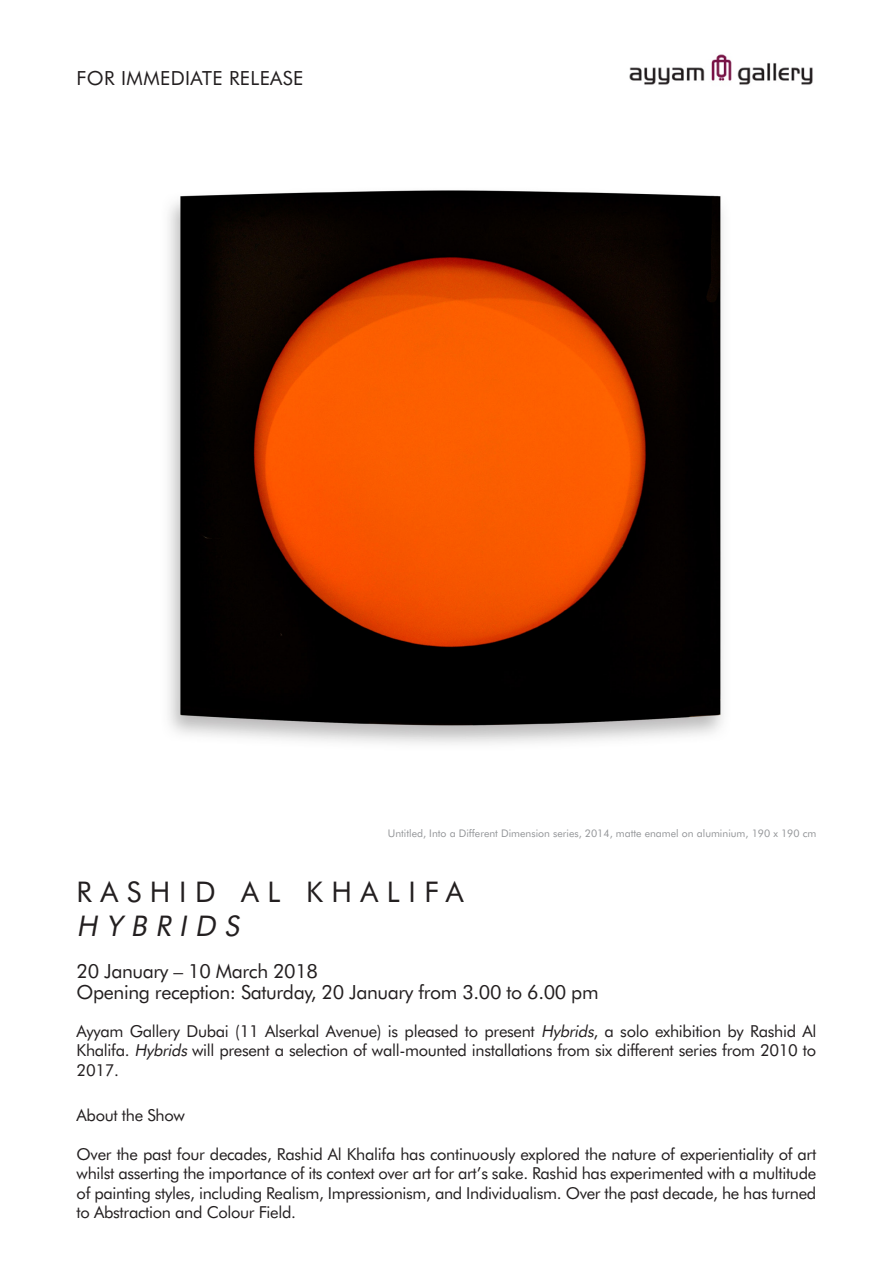
<style>
.page{position:relative;width:893px;height:1263px;background:#fff}
.page>*{position:absolute;margin:0;border:0;box-sizing:border-box;transform-origin:0 0}
.t1{font:28.5px "Futura BT";letter-spacing:.3em;color:#231f20}
.t2{font:italic 28.5px "Futura BT";color:#231f20}
.t3{font:19.5px/21.6px "Futura BT";letter-spacing:-.02em;color:#231f20}
.t4{font:19.5px "Futura BT";letter-spacing:.02em;color:#231f20}
.t5{font:16.5px/19.5px "Futura BT";letter-spacing:-.02em;color:#231f20;text-align:justify}
.t6{font:10.5px "Futura BT";color:#939598}
.s1{font-style:italic}
</style>
<div class="page">
<img style="left:629px;top:54px;width:184px;height:31px">
<img style="left:168px;top:190px;width:555px;height:554px">
<p class="t4" style="left:77px;top:66px;width:228px">FOR IMMEDIATE RELEASE</p>
<p class="t6" style="left:388px;top:827px;width:430px">Untitled, Into a Different Dimension series, 2014, matte enamel on aluminium, 190 x 190 cm</p>
<h1 class="t1" style="left:77px;top:874px;width:389px">RASHID AL KHALIFA</h1>
<h1 class="t2" style="left:77px;top:909px;width:170px">HYBRIDS</h1>
<p class="t3" style="left:77px;top:960px;width:523px">20 January – 10 March 2018<br>Opening reception: Saturday, 20 January from 3.00 to 6.00 pm</p>
<p class="t5" style="left:77px;top:1021px;width:741px">Ayyam Gallery Dubai (11 Alserkal Avenue) is pleased to present <span class="s1">Hybrids</span>, a solo exhibition by Rashid Al Khalifa. <span class="s1">Hybrids</span> will present a selection of wall-mounted installations from six different series from 2010 to 2017.</p>
<p class="t5" style="left:77px;top:1105px;width:110px">About the Show</p>
<p class="t5" style="left:77px;top:1144px;width:741px">Over the past four decades, Rashid Al Khalifa has continuously explored the nature of experientiality of art whilst asserting the importance of its context over art for art’s sake. Rashid has experimented with a multitude of painting styles, including Realism, Impressionism, and Individualism. Over the past decade, he has turned to Abstraction and Colour Field.</p>
</div>
